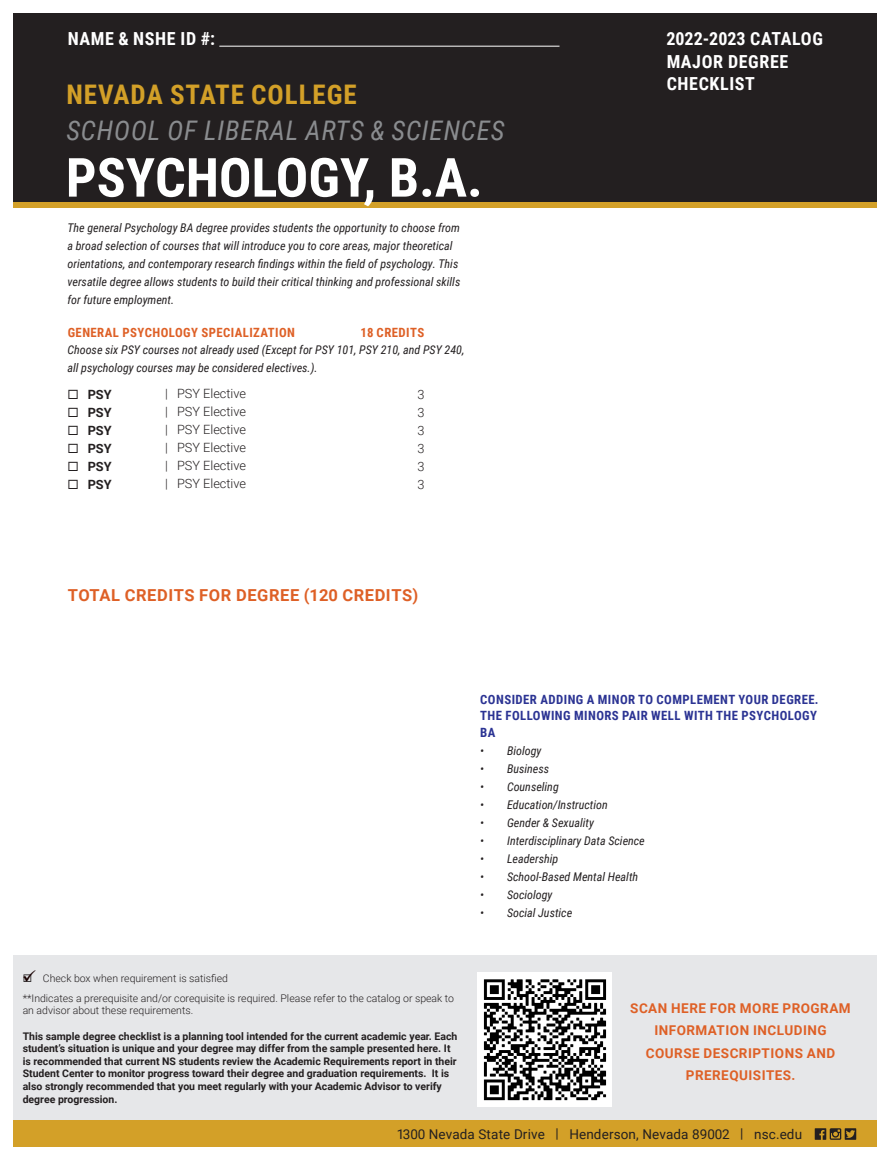
<style>
.page{position:relative;width:891px;height:1161px;background:#fff}
.page>*{position:absolute;margin:0;border:0;box-sizing:border-box;transform-origin:0 0}
.t1{font:700 54px "Roboto Condensed";color:#fff}
.t2{font:italic 27px "Roboto Condensed";letter-spacing:.035em;color:#8a8c8f}
.t3{font:700 27px "Roboto Condensed";letter-spacing:.035em;color:#d3a028}
.t4{font:700 18px/21.6px "Roboto Condensed";letter-spacing:.035em;color:#fff}
.t5{font:700 18px "Roboto Condensed";color:#fff}
.t6{font:700 16.5px "Roboto";letter-spacing:.035em;color:#de6026}
.t7{font:700 13.5px/22.5px "Roboto";letter-spacing:.035em;color:#de6026;text-align:center}
.t8{font:13.5px "Roboto";letter-spacing:.01em;color:#231f20}
.t9{font:700 12.75px/16.5px "Roboto Condensed";letter-spacing:.035em;color:#2b3393}
.t10{font:300 12.75px "Roboto";color:#231f20}
.t11{font:700 12.75px "Roboto Condensed";letter-spacing:.035em;color:#de6026}
.t12{font:700 12.75px "Roboto";color:#231f20}
.t13{font:italic 12px/18px "Roboto Condensed";color:#231f20}
.t14{font:700 10.5px/12.6px "Roboto";color:#231f20}
.t15{font:300 10.5px/12.6px "Roboto";color:#231f20}
</style>
<div class="page">
<div style="left:14px;top:202px;width:864px;height:6px;background:#d3a028"></div>
<div style="left:14px;top:1120px;width:864px;height:28px;background:#d3a028"></div>
<svg style="left:845px;top:1128px;width:11px;height:12px"></svg>
<svg style="left:815px;top:1128px;width:40px;height:12px"></svg>
<div style="left:14px;top:14px;width:864px;height:188px;background:#231f20"></div>
<hr style="left:219px;top:46px;width:341px;height:1px;background:#fff">
<div style="left:14px;top:955px;width:864px;height:164px;background:#e6e7e9"></div>
<img style="left:478px;top:973px;width:134px;height:133px">
<p class="t4" style="left:68px;top:27px;width:149px">NAME &amp; NSHE ID #:</p>
<p class="t5" style="left:666px;top:26px;width:158px">2022-2023 CATALOG</p>
<p class="t4" style="left:667px;top:50px;width:123px">MAJOR DEGREE<br>CHECKLIST</p>
<p class="t3" style="left:66px;top:75px;width:292px">NEVADA STATE COLLEGE</p>
<p class="t2" style="left:66px;top:111px;width:440px">SCHOOL OF LIBERAL ARTS &amp; SCIENCES</p>
<p class="t1" style="left:66px;top:140px;width:418px">PSYCHOLOGY, B.A.</p>
<p class="t13" style="left:68px;top:219px;width:394px">The general Psychology BA degree provides students the opportunity to choose from a broad selection of courses that will introduce you to core areas, major theoretical orientations, and contemporary research findings within the field of psychology. This versatile degree allows students to build their critical thinking and professional skills for future employment.</p>
<p class="t11" style="left:68px;top:324px;width:229px">GENERAL PSYCHOLOGY SPECIALIZATION</p>
<p class="t11" style="left:361px;top:324px;width:65px">18 CREDITS</p>
<p class="t13" style="left:68px;top:340px;width:398px">Choose six PSY courses not already used (Except for PSY 101, PSY 210, and PSY 240, all psychology courses may be considered electives.).</p>
<p class="t12" style="left:88px;top:385px;width:25px">PSY</p>
<p class="t10" style="left:165px;top:384px;width:83px">| PSY Elective</p>
<p class="t10" style="left:417px;top:385px;width:9px">3</p>
<p class="t12" style="left:88px;top:403px;width:25px">PSY</p>
<p class="t10" style="left:165px;top:402px;width:83px">| PSY Elective</p>
<p class="t10" style="left:417px;top:403px;width:9px">3</p>
<p class="t12" style="left:88px;top:421px;width:25px">PSY</p>
<p class="t10" style="left:165px;top:420px;width:83px">| PSY Elective</p>
<p class="t10" style="left:417px;top:421px;width:9px">3</p>
<p class="t12" style="left:88px;top:439px;width:25px">PSY</p>
<p class="t10" style="left:165px;top:438px;width:83px">| PSY Elective</p>
<p class="t10" style="left:417px;top:439px;width:9px">3</p>
<p class="t12" style="left:88px;top:457px;width:25px">PSY</p>
<p class="t10" style="left:165px;top:456px;width:83px">| PSY Elective</p>
<p class="t10" style="left:417px;top:457px;width:9px">3</p>
<p class="t12" style="left:88px;top:475px;width:25px">PSY</p>
<p class="t10" style="left:165px;top:474px;width:83px">| PSY Elective</p>
<p class="t10" style="left:417px;top:475px;width:9px">3</p>
<p class="t6" style="left:68px;top:584px;width:352px">TOTAL CREDITS FOR DEGREE (120 CREDITS)</p>
<p class="t15" style="left:43px;top:971px;width:187px">Check box when requirement is satisfied</p>
<p class="t15" style="left:23px;top:991px;width:433px">**Indicates a prerequisite and/or corequisite is required. Please refer to the catalog or speak to an advisor about these requirements.</p>
<p class="t14" style="left:23px;top:1029px;width:436px">This sample degree checklist is a planning tool intended for the current academic year. Each student’s situation is unique and your degree may differ from the sample presented here. It is recommended that current NS students review the Academic Requirements report in their Student Center to monitor progress toward their degree and graduation requirements. It is also strongly recommended that you meet regularly with your Academic Advisor to verify degree progression.</p>
<p class="t9" style="left:480px;top:690px;width:340px">CONSIDER ADDING A MINOR TO COMPLEMENT YOUR DEGREE.<br>THE FOLLOWING MINORS PAIR WELL WITH THE PSYCHOLOGY<br>BA</p>
<p class="t13" style="left:480px;top:741px;width:63px">• Biology</p>
<p class="t13" style="left:480px;top:759px;width:71px">• Business</p>
<p class="t13" style="left:480px;top:777px;width:80px">• Counseling</p>
<p class="t13" style="left:480px;top:795px;width:129px">• Education/Instruction</p>
<p class="t13" style="left:480px;top:813px;width:115px">• Gender &amp; Sexuality</p>
<p class="t13" style="left:480px;top:831px;width:166px">• Interdisciplinary Data Science</p>
<p class="t13" style="left:480px;top:849px;width:80px">• Leadership</p>
<p class="t13" style="left:480px;top:867px;width:160px">• School-Based Mental Health</p>
<p class="t13" style="left:480px;top:885px;width:74px">• Sociology</p>
<p class="t13" style="left:480px;top:903px;width:94px">• Social Justice</p>
<p class="t7" style="left:630px;top:996px;width:222px">SCAN HERE FOR MORE PROGRAM<br>INFORMATION INCLUDING<br>COURSE DESCRIPTIONS AND<br>PREREQUISITES.</p>
<p class="t8" style="left:397px;top:1125px;width:407px">1300 Nevada State Drive | Henderson, Nevada 89002 | nsc.edu</p>
</div>
